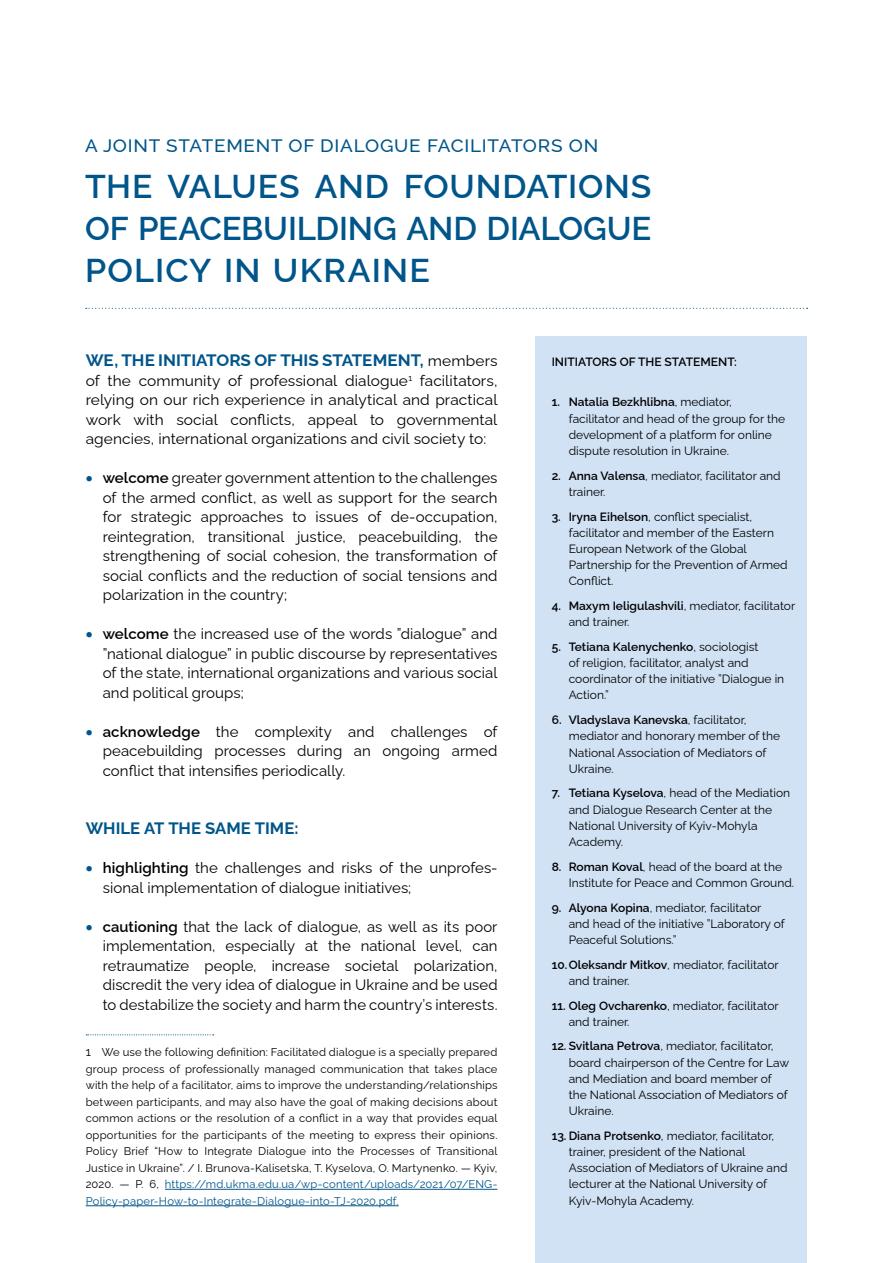
<style>
.page{position:relative;width:893px;height:1263px;background:#fff}
.page>*{position:absolute;margin:0;border:0;box-sizing:border-box;transform-origin:0 0}
.t1{font:600 33px/42px "Raleway";letter-spacing:-.005em;color:#00558a;text-align:justify}
.t2{font:500 18px "Raleway";letter-spacing:.04em;color:#00558a;scale:1.05 1}
.Zag{font:700 16.5px "Raleway";color:#00558a}
.t3{font:15px/19.5px "Raleway";letter-spacing:.005em;color:#000;text-align:justify}
.t4{font:12px/16.2px "Raleway";color:#000}
.t5{font:600 12px "Raleway";color:#000}
.footnote{font:11.25px/16.5px "Raleway";letter-spacing:.015em;color:#000;text-align:justify}
.s1{font-weight:400;font-size:15px;color:#000}
.s2{color:#00558a}
.s3{font-weight:600}
.s4{font-size:12px}
</style>
<div class="page">
<svg style="left:86px;top:1034px;width:128px;height:1px"></svg>
<hr style="left:165px;top:1189px;width:332px;height:1px;background:#00558a">
<hr style="left:86px;top:1205px;width:313px;height:1px;background:#00558a">
<div style="left:536px;top:337px;width:271px;height:926px;background:#d1e2f5"></div>
<svg style="left:86px;top:308px;width:722px;height:1px"></svg>
<p class="t2" style="left:85px;top:131px;width:490px">A JOINT STATEMENT OF DIALOGUE FACILITATORS ON</p>
<p class="t1" style="left:85px;top:161px;width:568px">THE VALUES AND FOUNDATIONS OF PEACEBUILDING AND DIALOGUE POLICY IN UKRAINE</p>
<p class="Zag" style="left:86px;top:347px;width:413px">WE, THE INITIATORS OF THIS STATEMENT, <span class="s1">members</span></p>
<p class="t3" style="left:86px;top:369px;width:413px">of the community of professional dialogue<sup>1</sup> facilitators, relying on our rich experience in analytical and practical work with social conflicts, appeal to governmental agencies, international organizations and civil society to:</p>
<p class="t3" style="left:103px;top:466px;width:396px;text-indent:-17px"><span class="s2">•</span> <span class="s3">welcome</span> greater government attention to the challenges of the armed conflict, as well as support for the search for strategic approaches to issues of de-occupation, reintegration, transitional justice, peacebuilding, the strengthening of social cohesion, the transformation of social conflicts and the reduction of social tensions and polarization in the country;</p>
<p class="t3" style="left:103px;top:622px;width:396px;text-indent:-17px"><span class="s2">•</span> <span class="s3">welcome</span> the increased use of the words ”dialogue” and ”national dialogue” in public discourse by representatives of the state, international organizations and various social and political groups;</p>
<p class="t3" style="left:103px;top:720px;width:396px;text-indent:-17px"><span class="s2">•</span> <span class="s3">acknowledge</span> the complexity and challenges of peacebuilding processes during an ongoing armed conflict that intensifies periodically.</p>
<p class="Zag" style="left:86px;top:815px;width:214px">WHILE AT THE SAME TIME:</p>
<p class="t3" style="left:103px;top:856px;width:396px;text-indent:-17px"><span class="s2">•</span> <span class="s3">highlighting</span> the challenges and risks of the unprofes&shy;sional implementation of dialogue initiatives;</p>
<p class="t3" style="left:103px;top:915px;width:396px;text-indent:-17px"><span class="s2">•</span> <span class="s3">cautioning</span> that the lack of dialogue, as well as its poor implementation, especially at the national level, can retraumatize people, increase societal polarization, discredit the very idea of dialogue in Ukraine and be used to destabilize the society and harm the country’s interests.</p>
<p class="footnote" style="left:86px;top:1043px;width:413px"><span class="s4">1</span> We use the following definition: Facilitated dialogue is a specially prepared group process of professionally managed communication that takes place with the help of a facilitator, aims to improve the understanding/relationships between participants, and may also have the goal of making decisions about common actions or the resolution of a conflict in a way that provides equal opportunities for the participants of the meeting to express their opinions.<br>Policy Brief “How to Integrate Dialogue into the Processes of Transitional Justice in Ukraine”. / I. Brunova-Kalisetska, Т. Kyselova, О. Martynenko. — Kyiv, 2020. — P. 6, <span class="s2">https://md.ukma.edu.ua/wp-content/uploads/2021/07/ENG-Policy-paper-How-to-Integrate-Dialogue-into-TJ-2020.pdf.</span></p>
<p class="t5" style="left:552px;top:352px;width:187px">INITIATORS OF THE STATEMENT:</p>
<p class="t4" style="left:569px;top:393px;width:218px;text-indent:-17px"><span class="s3">1. Natalia Bezkhlibna</span>, mediator, facilitator and head of the group for the development of a platform for online dispute resolution in Ukraine.</p>
<p class="t4" style="left:569px;top:466px;width:213px;text-indent:-17px"><span class="s3">2. Anna Valensa</span>, mediator, facilitator and trainer.</p>
<p class="t4" style="left:569px;top:507px;width:220px;text-indent:-17px"><span class="s3">3. Iryna Eihelson</span>, conflict specialist, facilitator and member of the Eastern<br>European Network of the Global<br>Partnership for the Prevention of Armed<br>Conflict.</p>
<p class="t4" style="left:569px;top:596px;width:228px;text-indent:-17px"><span class="s3">4. Maxym Ieligulashvili</span>, mediator, facilitator and trainer.</p>
<p class="t4" style="left:569px;top:637px;width:217px;text-indent:-17px"><span class="s3">5. Tetiana Kalenychenko</span>, sociologist<br>of religion, facilitator, analyst and coordinator of the initiative ”Dialogue in<br>Action.”</p>
<p class="t4" style="left:569px;top:710px;width:213px;text-indent:-17px"><span class="s3">6. Vladyslava Kanevska</span>, facilitator, mediator and honorary member of the<br>National Association of Mediators of<br>Ukraine.</p>
<p class="t4" style="left:569px;top:784px;width:223px;text-indent:-17px"><span class="s3">7. Tetiana Kyselova</span>, head of the Mediation and Dialogue Research Center at the<br>National University of Kyiv-Mohyla<br>Academy.</p>
<p class="t4" style="left:569px;top:857px;width:227px;text-indent:-17px"><span class="s3">8. Roman Koval</span>, head of the board at the<br>Institute for Peace and Common Ground.</p>
<p class="t4" style="left:569px;top:898px;width:218px;text-indent:-17px"><span class="s3">9. Alyona Kopina</span>, mediator, facilitator and head of the initiative ”Laboratory of<br>Peaceful Solutions.”</p>
<p class="t4" style="left:569px;top:955px;width:212px;text-indent:-17px"><span class="s3">10.Oleksandr Mitkov</span>, mediator, facilitator and trainer.</p>
<p class="t4" style="left:569px;top:996px;width:212px;text-indent:-17px"><span class="s3">11. Oleg Ovcharenko</span>, mediator, facilitator and trainer.</p>
<p class="t4" style="left:569px;top:1037px;width:222px;text-indent:-17px"><span class="s3">12. Svitlana Petrova</span>, mediator, facilitator, board chairperson of the Centre for Law and Mediation and board member of the National Association of Mediators of Ukraine.</p>
<p class="t4" style="left:569px;top:1126px;width:220px;text-indent:-17px"><span class="s3">13. Diana Protsenko</span>, mediator, facilitator, trainer, president of the National Association of Mediators of Ukraine and lecturer at the National University of Kyiv-Mohyla Academy.</p>
</div>
